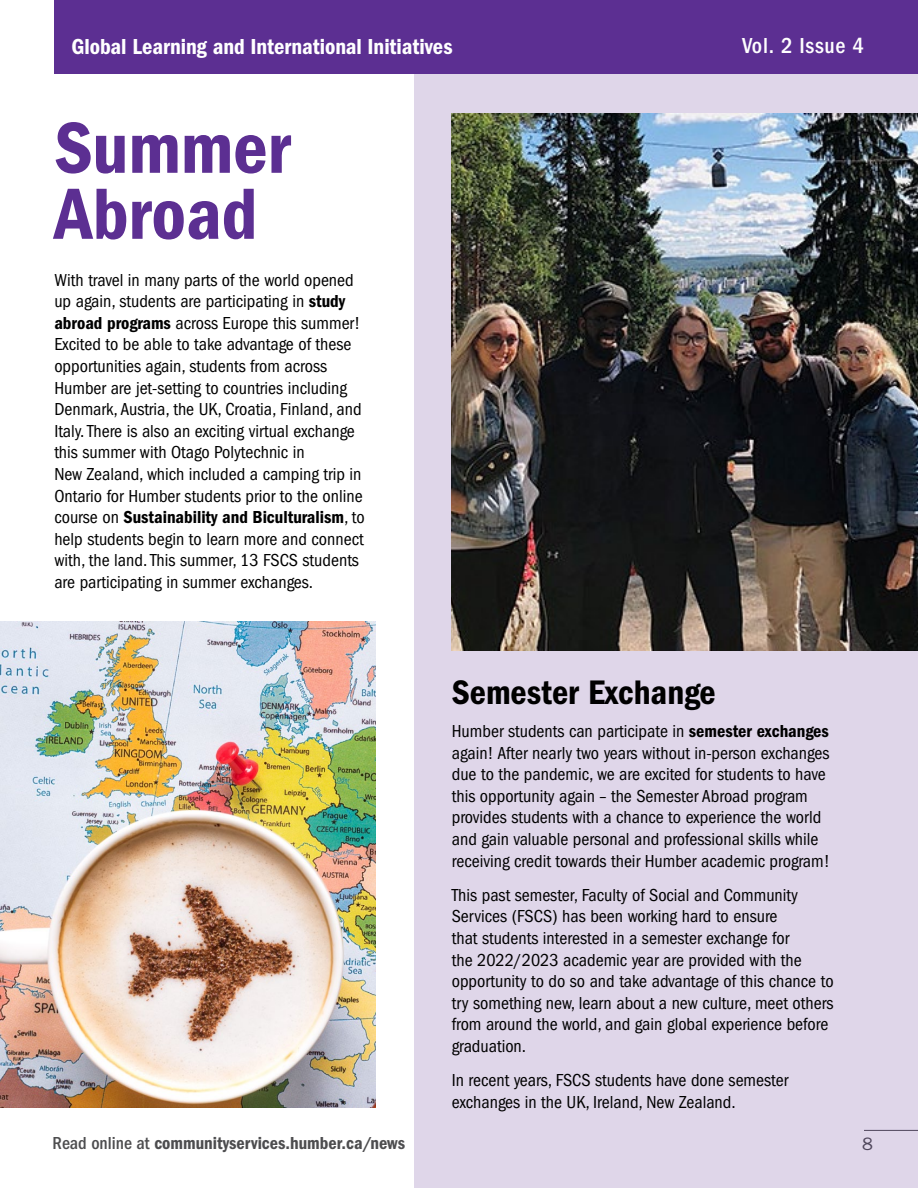
<style>
.page{position:relative;width:918px;height:1188px;background:#fff}
.page>*{position:absolute;margin:0;border:0;box-sizing:border-box;transform-origin:0 0}
.Body_copy_-_p{font:75px/66px "ITC Franklin Gothic Std Dm Cd";color:#5c2f92}
.Big_copy_headings{font:35.25px "ITC Franklin Gothic Std Dm Cd";color:#000}
.t1{font:22.5px "ITC Franklin Gothic Std Dm Cd";letter-spacing:-.005em;color:#fff}
.t2{font:500 condensed 22.5px "ITC Franklin Gothic Std";letter-spacing:.03em;color:#fff}
.Body_copy_-_p-2{font:condensed 18px/21.6px "ITC Franklin Gothic Std";color:#000}
.t3{font:18px "ITC Franklin Gothic Std Dm Cd";color:#4d4d4f}
.t4{font:18px "ITC Franklin Gothic Std";color:#4d4d4f}
.s1{font-family:"ITC Franklin Gothic Std Dm Cd";font-stretch:normal}
.s2{font-family:"ITC Franklin Gothic Std";font-weight:500;font-stretch:condensed}
</style>
<div class="page">
<div style="left:54px;top:0;width:864px;height:74px;background:#5c2f92"></div>
<div style="left:414px;top:54px;width:504px;height:1134px;background:#dfd6e9"></div>
<img style="left:452px;top:113px;width:466px;height:538px">
<img style="left:0;top:621px;width:375px;height:487px">
<p class="t1" style="left:71px;top:34px;width:383px">Global Learning and International Initiatives</p>
<p class="t2" style="left:742px;top:32px;width:123px">Vol. 2 Issue 4</p>
<p class="Body_copy_-_p" style="left:54px;top:115px;width:238px">Summer<br>Abroad</p>
<p class="Body_copy_-_p-2" style="left:54px;top:269px;width:312px">With travel in many parts of the world opened up again, students are participating in <span class="s1">study abroad programs</span> across Europe this summer!<br>Excited to be able to take advantage of these opportunities again, students from across Humber are jet-setting to countries including Denmark, Austria, the UK, Croatia, Finland, and Italy. There is also an exciting virtual exchange this summer with Otago Polytechnic in<br>New Zealand, which included a camping trip in Ontario for Humber students prior to the online course on <span class="s1">Sustainability and Biculturalism</span>, to help students begin to learn more and connect with, the land. This summer, 13 FSCS students are participating in summer exchanges.</p>
<p class="Big_copy_headings" style="left:452px;top:672px;width:265px">Semester Exchange</p>
<p class="Body_copy_-_p-2" style="left:452px;top:720px;width:380px">Humber students can participate in <span class="s1">semester exchanges </span>again! After nearly two years without in-person exchanges due to the pandemic, we are excited for students to have this opportunity again – the Semester Abroad program provides students with a chance to experience the world and gain valuable personal and professional skills while receiving credit towards their Humber academic program!</p>
<p class="Body_copy_-_p-2" style="left:452px;top:884px;width:383px">This past semester, Faculty of Social and Community Services (FSCS) has been working hard to ensure<br>that students interested in a semester exchange for<br>the 2022/2023 academic year are provided with the opportunity to do so and take advantage of this chance to try something new, learn about a new culture, meet others from around the world, and gain global experience before graduation.</p>
<p class="Body_copy_-_p-2" style="left:452px;top:1070px;width:338px">In recent years, FSCS students have done semester exchanges in the UK, Ireland, New Zealand.</p>
<p class="t3" style="left:53px;top:1133px;width:354px"><span class="s2">Read online at</span> communityservices.humber.ca/news</p>
<p class="t4" style="left:862px;top:1134px;width:12px">8</p>
</div>
